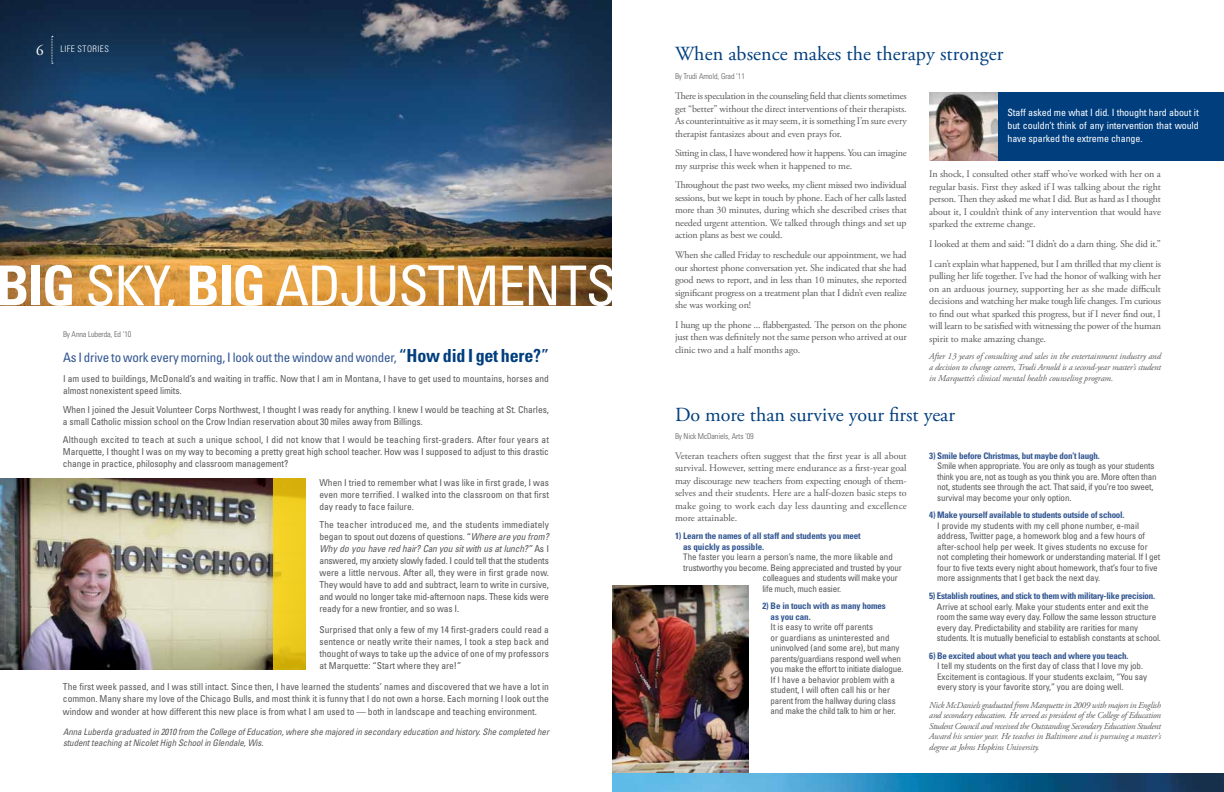
<style>
.page{position:relative;width:1224px;height:792px;background:#fff}
.page>*{position:absolute;margin:0;border:0;box-sizing:border-box;transform-origin:0 0}
.t1{font:condensed 55px "Univers LT Std";letter-spacing:-.025em;color:#fff}
.t2{font:20px "Adobe Garamond Pro";letter-spacing:.005em;color:#003e7e}
.t3{font:condensed 13px "Univers LT Std";letter-spacing:-.01em;color:#325691}
.t4{font:10px/12.5px "Adobe Garamond Pro";letter-spacing:-.02em;color:#58595b;text-align:justify}
.t5{font:condensed 10px/13px "Univers LT Std";letter-spacing:-.01em;color:#fff;text-align:justify}
.t6{font:condensed 9.5px/12px "Univers LT Std";letter-spacing:-.005em;color:#58595b;text-align:justify}
.t7{font:condensed 9px/10.5px "Univers LT Std";letter-spacing:-.01em;color:#58595b}
.t8{font:italic 9px/10.5px "Adobe Garamond Pro";letter-spacing:-.01em;color:#58595b;text-align:justify}
.t9{font:700 condensed 9px/10.5px "Univers LT Std";letter-spacing:-.02em;color:#325691}
.t10{font:italic condensed 9px/11px "Univers LT Std";letter-spacing:-.01em;color:#58595b}
.t11{font:300 condensed 9px "Univers LT Std";color:#fff}
.t12{font:300 condensed 8px "Univers LT Std";letter-spacing:-.01em;color:#58595b}
.s1{font-family:"Adobe Garamond Pro";font-weight:400;font-stretch:normal;font-size:15px}
.s2{font-weight:700}
.s3{font-size:18px;color:#003e7e}
.s4{font-weight:700;font-size:18px;color:#003e7e}
.s5{font-style:italic}
</style>
<div class="page">
<img style="left:0;top:0;width:612px;height:305px">
<svg style="left:52px;top:36px;width:1px;height:28px"></svg>
<img style="left:0;top:478px;width:274px;height:191px">
<svg style="left:274px;top:478px;width:32px;height:191px;background:#ebc91d"></svg>
<div style="left:997px;top:92px;width:227px;height:69px;background:#003e7e"></div>
<img style="left:929px;top:92px;width:68px;height:69px">
<img style="left:612px;top:586px;width:137px;height:188px">
<img style="left:612px;top:774px;width:612px;height:18px">
<p class="t11" style="left:36px;top:44px;width:47px"><span class="s1">6</span> lifestories</p>
<h2 class="t2" style="left:675px;top:42px;width:330px">When absence makes the therapy stronger</h2>
<h1 class="t1" style="left:-4px;top:251px;width:615px"><span class="s2">BIG</span> sky, <span class="s2">big</span> adj ustments</h1>
<p class="t12" style="left:63px;top:330px;width:70px">By Anna Luberda, Ed ’10</p>
<h3 class="t3" style="left:63px;top:350px;width:487px">As I drive to work every morning, I look out the window and wonder, <span class="s3">“</span><span class="s4">How did I get here?</span><span class="s3">”</span></h3>
<p class="t6" style="left:63px;top:372px;width:487px">I am used to buildings, McDonald’s and waiting in traffic. Now that I am in Montana, I have to get used to mountains, horses and almost nonexistent speed limits.</p>
<p class="t6" style="left:63px;top:403px;width:488px">When I joined the Jesuit Volunteer Corps Northwest, I thought I was ready for anything. I knew I would be teaching at St. Charles, a small Catholic mission school on the Crow I ndian reservation about 30 miles away from Billings.</p>
<p class="t6" style="left:63px;top:434px;width:488px">Although excited to teach at such a unique school, I did not know that I would be teaching first-graders. After four years at Marquette, I thought I was on my way to becoming a pretty great high school teacher. How was I supposed to adjust to this drastic change in practice, philosophy and classroom management?</p>
<p class="t6" style="left:319px;top:476px;width:231px">When I tried to remember what I was like in first grade, I was even more terrified. I walked into the classroom on that first day ready to face failure.</p>
<p class="t6" style="left:319px;top:519px;width:231px;text-align:left">The teacher introduced me, and the students immediately began to spout out dozens of questions. “<span class="s5">Where are you from?<br>Why do you have red hair? Can you sit with us at lunch?”</span> As I answered, my anxiety slowly faded. I could tell that the students were a little nervous. After all, they were in first grade now.<br>They would have to add and subtract, learn to write in cursive, and would no longer take mid-afternoon naps. These kids were ready for a new frontier, and so was I .</p>
<p class="t6" style="left:319px;top:624px;width:231px">Surprised that only a few of my 14 first-graders could read a sentence or neatly write their names, I took a step back and thought of ways to take up the advice of one of my professors at Marquette: “Start where they are!”</p>
<p class="t6" style="left:63px;top:681px;width:488px;line-height:12.3px">The first week passed, and I was still intact. Since then, I have learned the students’ names and discovered that we have a lot in common. Many share my love of the Chicago Bulls, and most think it is funny that I do not own a horse. Each morning I look out the window and wonder at how different this new place is from what I am used to — both in landscape and teaching environment.</p>
<p class="t10" style="left:63px;top:726px;width:488px">Anna Luberda graduated in 2010 from the College of Education, where she majored in secondary education and history. She completed her student teaching at Nicolet High School in Glendale, Wis.</p>
<p class="t12" style="left:675px;top:72px;width:71px">By Trudi Arnold, Grad ’11</p>
<p class="t4" style="left:675px;top:90px;width:233px">There is speculation in the counseling field that clients sometimes get “better” without the direct interventions of their therapists.<br>As counterintuitive as it may seem, it is something I’m sure every therapist fantasizes about and even prays for.</p>
<p class="t4" style="left:675px;top:147px;width:233px">Sitting in class, I have wondered how it happens. You can imagine my surprise this week when it happened to me.</p>
<p class="t4" style="left:675px;top:179px;width:233px">Throughout the past two weeks, my client missed two individual sessions, but we kept in touch by phone. Each of her calls lasted more than 30 minutes, during which she described crises that needed urgent attention. We talked through things and set up action plans as best we could.</p>
<p class="t4" style="left:675px;top:249px;width:233px">When she called Friday to reschedule our appointment, we had our shortest phone conversation yet. She indicated that she had good news to report, and in less than 10 minutes, she reported significant progress on a treatment plan that I didn’t even realize she was working on!</p>
<p class="t4" style="left:675px;top:319px;width:233px">I hung up the phone ... flabbergasted. The person on the phone just then was definitely not the same person who arrived at our clinic two and a half months ago.</p>
<p class="t5" style="left:1007px;top:106px;width:193px">Staff asked me what I did. I thought hard about it but couldn’t think of any intervention that would have sparked the extreme change.</p>
<p class="t4" style="left:929px;top:168px;width:233px">In shock, I consulted other staff who’ve worked with her on a regular basis. First they asked if I was talking about the right person. Then they asked me what I did. But as hard as I thought about it, I couldn’t think of any intervention that would have sparked the extreme change.</p>
<p class="t4" style="left:929px;top:234px;width:233px;line-height:19.7px">I looked at them and said: “I didn’t do a darn thing. She did it.”<br>I can’t explain what happened, but I am thrilled that my client is</p>
<p class="t4" style="left:929px;top:270px;width:233px">pulling her life together. I’ve had the honor of walking with her on an arduous journey, supporting her as she made difficult decisions and watching her make tough life changes. I’m curious to find out what sparked this progress, but if I never find out, I will learn to be satisfied with witnessing the power of the human spirit to make amazing change.</p>
<p class="t8" style="left:929px;top:351px;width:233px">After 13 years of consulting and sales in the entertainment industry and a decision to change careers, Trudi Arnold is a second-year master’s student in Marquette’s clinical mental health counseling program.</p>
<h2 class="t2" style="left:675px;top:402px;width:282px">Do more than survive your first year</h2>
<p class="t12" style="left:675px;top:432px;width:80px">By Nick McDaniels, Arts ’09</p>
<p class="t4" style="left:675px;top:450px;width:233px">Veteran teachers often suggest that the first year is all about survival. However, setting mere endurance as a first-year goal may discourage new teachers from expecting enough of them&shy;selves and their students. Here are a half-dozen basic steps to make going to work each day less daunting and excellence more attainable.</p>
<p class="t9" style="left:683px;top:531px;width:179px;text-indent:-8px">1) Learn the names of all staff and students you meet as quickly as possible.</p>
<p class="t7" style="left:683px;top:551px;width:211px">The faster you learn a person’s name, the more likable and</p>
<p class="t7" style="left:683px;top:562px;width:220px">trustworthy you become. Being appreciated and trusted by your</p>
<p class="t7" style="left:762px;top:572px;width:137px">colleagues and students will make your</p>
<p class="t7" style="left:762px;top:583px;width:80px">life much, much easier.</p>
<p class="t9" style="left:771px;top:601px;width:117px;text-indent:-8px">2) Be in touch with as many homes as you can.</p>
<p class="t7" style="left:771px;top:622px;width:134px">It is easy to write off parents<br>or guardians as uninterested and uninvolved (and some are), but many parents/guardians respond well when you make the effort to initiate dialogue.<br>If I have a behavior problem with a student, I will often call his or her parent from the hallway during class and make the child talk to him or her.</p>
<p class="t9" style="left:929px;top:450px;width:172px">3) Smile before Christmas, but maybe don’t laugh.</p>
<p class="t7" style="left:937px;top:461px;width:221px">Smile when appropriate. You are only as tough as your students think you are, not as tough as you think you are. More often than not, students see through the act. That said, if you’re too sweet, survival may become your only option.</p>
<p class="t9" style="left:929px;top:510px;width:197px">4) Make yourself available to students outside of school.</p>
<p class="t7" style="left:937px;top:520px;width:225px">I provide my students with my cell phone number, e-mail address, Twitter page, a homework blog and a few hours of after-school help per week. It gives students no excuse for not completing their homework or understanding material. If I get four to five texts every night about homework, that’s four to five more assignments that I get back the next day.</p>
<p class="t9" style="left:929px;top:591px;width:227px">5) Establish routines, and stick to them with military-like precision.</p>
<p class="t7" style="left:937px;top:601px;width:225px">Arrive at school early. Make your students enter and exit the room the same way every day. Follow the same lesson structure every day. Predictability and stability are rarities for many students. It is mutually beneficial to establish constants at school.</p>
<p class="t9" style="left:929px;top:650px;width:201px">6) Be excited about what you teach and where you teach.</p>
<p class="t7" style="left:937px;top:661px;width:211px">I tell my students on the first day of class that I love my job.<br>Excitement is contagious. If your students exclaim, “You say every story is your favorite story,” you are doing well.</p>
<p class="t8" style="left:929px;top:700px;width:233px">Nick McDaniels graduated from Marquette in 2009 with majors in English and secondary education. He served as president of the College of Education Student Council and received the Outstanding Secondary Education Student Award his senior year. He teaches in Baltimore and is pursuing a master’s degree at Johns Hopkins University.</p>
</div>
